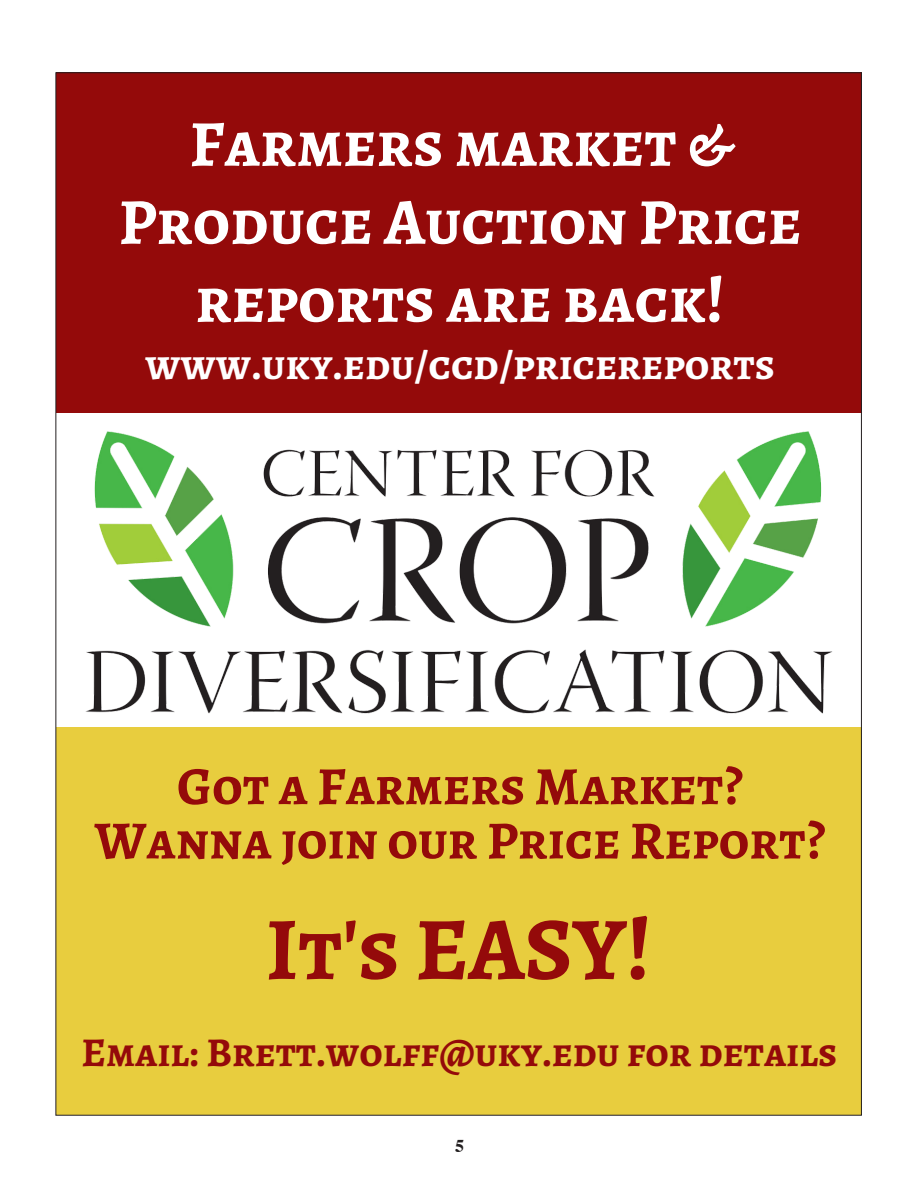
<style>
.page{position:relative;width:918px;height:1188px;background:#fff}
.page>*{position:absolute;margin:0;border:0;box-sizing:border-box;transform-origin:0 0}
.t1{font:700 89.4px "Alegreya SC";color:#940a0a}
.t2{font:700 65.55px/78px "Alegreya SC";color:#fff;text-align:center}
.t3{font:700 53.7px/54.3px "Alegreya SC";color:#940a0a;text-align:center}
.t4{font:700 43.2px "Alegreya SC";color:#fff}
.t5{font:700 40.95px "Alegreya SC";color:#940a0a}
.t6{font:700 18px "Times";color:#231f20}
</style>
<div class="page">
<div style="left:56px;top:73px;width:805px;height:340px;background:#940a0a"></div>
<div style="left:56px;top:727px;width:805px;height:388px;background:#e8cd3e"></div>
<img style="left:85px;top:431px;width:748px;height:283px">
<p class="t2" style="left:119px;top:105px;width:685px">Farmers market &amp;<br>Produce Auction Price reports are back!</p>
<p class="t4" style="left:145px;top:337px;width:631px">www.uky.edu/ccd/pricereports</p>
<p class="t3" style="left:95px;top:759px;width:732px">Got a Farmers Market?<br>Wanna join our Price Report?</p>
<p class="t1" style="left:266px;top:892px;width:388px">It's EASY!</p>
<p class="t5" style="left:82px;top:1026px;width:757px">Email: Brett.wolff@uky.edu for details</p>
<p class="t6" style="left:455px;top:1129px;width:10px">5</p>
</div>
